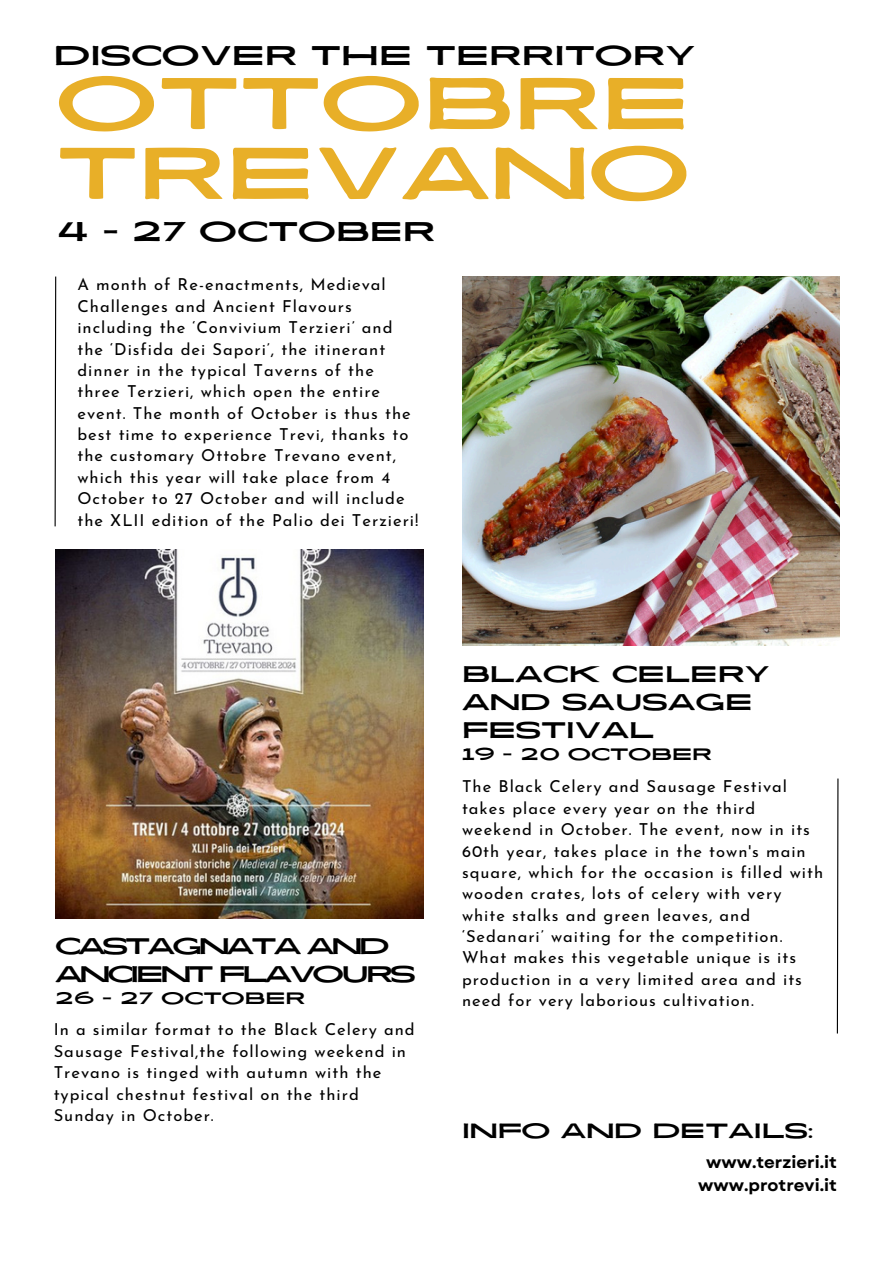
<style>
.page{position:relative;width:894px;height:1264px;background:#fff}
.page>*{position:absolute;margin:0;border:0;box-sizing:border-box;transform-origin:0 0}
.t1{font:72.75px/69.8px "Ayr Lucidity Expand";color:#e8af28}
.t2{font:27px "Ayr Lucidity Expand";color:#000}
.t3{font:22.5px/28px "Ayr Lucidity Expand";color:#000}
.t4{font:22.5px/28px "Ayr Lucidity Expand";letter-spacing:-.13em;color:#000}
.t5{font:20.55px "Ayr Lucidity Expand";color:#000}
.t6{font:16.5px/21.3px "Josefin Sans";letter-spacing:.06em;color:#000}
.t7{font:700 16.5px/22.5px "Garet";color:#000;text-align:center}
.t8{font:16.5px "Ayr Lucidity Expand";color:#000}
</style>
<div class="page">
<img style="left:55px;top:550px;width:368px;height:369px">
<img style="left:462px;top:276px;width:377px;height:369px">
<svg style="left:54px;top:276px;width:3px;height:251px"></svg>
<svg style="left:836px;top:778px;width:2px;height:256px"></svg>
<h2 class="t2" style="left:54px;top:37px;width:643px">DISCOVER THE TERRITORY</h2>
<h1 class="t1" style="left:57px;top:70px;width:635px">OTTOBRE<br>TREVANO</h1>
<h2 class="t2" style="left:57px;top:213px;width:380px">4 - 27 OCTOBER</h2>
<p class="t6" style="left:77px;top:272px;width:342px">A month of Re-enactments, Medieval Challenges and Ancient Flavours including the ‘Convivium Terzieri’ and the ‘Disfida dei Sapori’, the itinerant dinner in the typical Taverns of the three Terzieri, which open the entire event. The month of October is thus the best time to experience Trevi, thanks to the customary Ottobre Trevano event, which this year will take place from 4<br>October to 27 October and will include the XLII edition of the Palio dei Terzieri!</p>
<h3 class="t4" style="left:55px;top:932px;width:362px">CASTAGNATA AND<br>ANCIENT FLAVOURS</h3>
<p class="t8" style="left:55px;top:987px;width:252px">26 - 27 OCTOBER</p>
<p class="t6" style="left:54px;top:1016px;width:362px">In a similar format to the Black Celery and Sausage Festival,the following weekend in Trevano is tinged with autumn with the typical chestnut festival on the third Sunday in October.</p>
<h3 class="t3" style="left:462px;top:660px;width:309px">BLACK CELERY<br>AND SAUSAGE<br>FESTIVAL</h3>
<p class="t8" style="left:462px;top:743px;width:251px">19 - 20 OCTOBER</p>
<p class="t6" style="left:462px;top:774px;width:362px">The Black Celery and Sausage Festival takes place every year on the third weekend in October. The event, now in its 60th year, takes place in the town's main square, which for the occasion is filled with wooden crates, lots of celery with very white stalks and green leaves, and ‘Sedanari’ waiting for the competition.<br>What makes this vegetable unique is its production in a very limited area and its need for very laborious cultivation.</p>
<p class="t5" style="left:462px;top:1116px;width:353px">INFO AND DETAILS:</p>
<p class="t7" style="left:698px;top:1151px;width:140px">www.terzieri.it www.protrevi.it</p>
</div>
